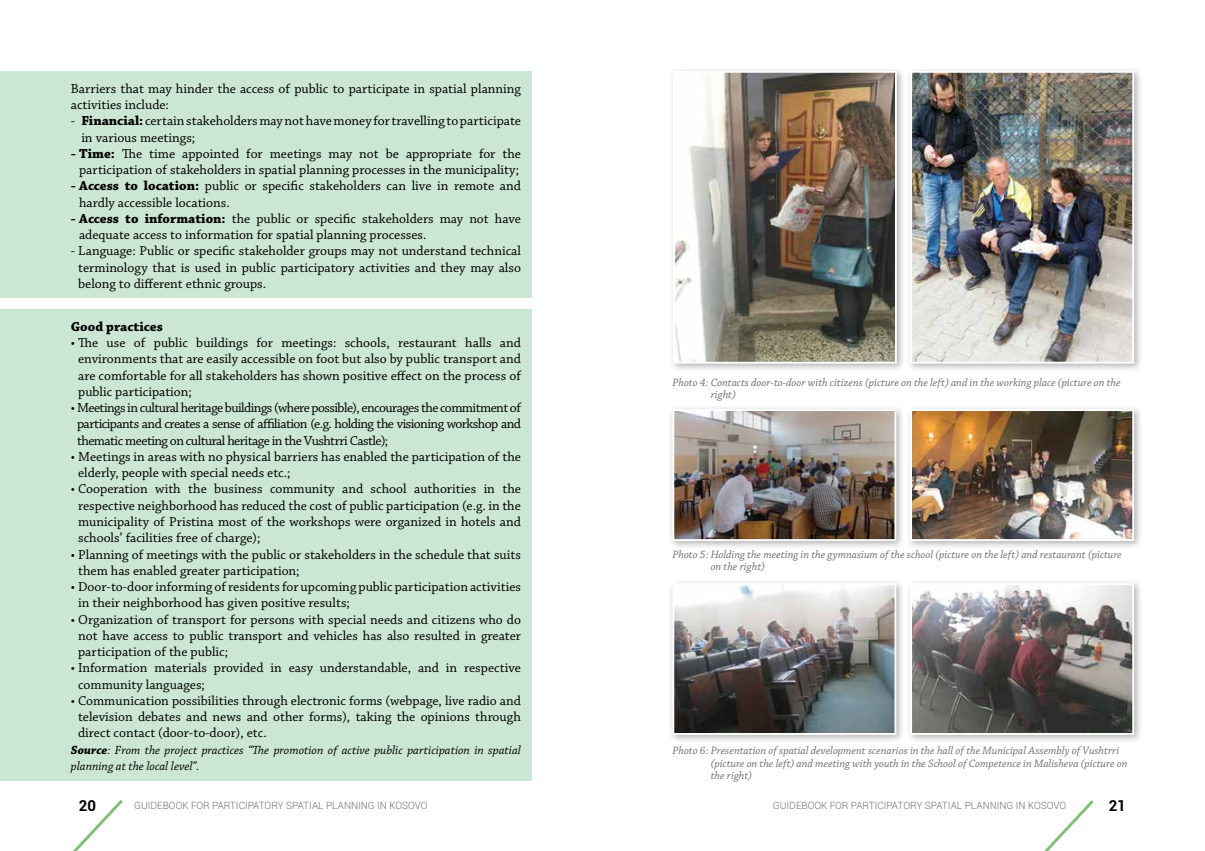
<style>
.page{position:relative;width:1205px;height:851px;background:#fff}
.page>*{position:absolute;margin:0;border:0;box-sizing:border-box;transform-origin:0 0}
.t1{font:700 15px "Roboto";color:#000}
.t2{font:13.75px/16.2px "Chaparral Pro";color:#000}
.t3{font:700 13.75px "Chaparral Pro";color:#000}
.t4{font:italic 12.5px/16.2px "Chaparral Pro";color:#000}
.t5{font:italic 11.25px/12.1px "Chaparral Pro";color:#6d6e70}
.t6{font:300 10px "Roboto";color:#6d6e70}
.s1{font-weight:700}
</style>
<div class="page">
<svg style="left:74px;top:800px;width:49px;height:50px"></svg>
<svg style="left:1045px;top:800px;width:48px;height:50px"></svg>
<svg style="left:117px;top:780px;width:29px;height:1px"></svg>
<div style="left:0;top:309px;width:531px;height:471px;background:#cbe7d3"></div>
<div style="left:668px;top:66px;width:238px;height:306px;background:#000;opacity:.3"></div>
<img style="left:676px;top:74px;width:218px;height:286px">
<div style="left:673px;top:71px;width:224px;height:292px;border:2px solid #fff"></div>
<div style="left:906px;top:66px;width:237px;height:306px;background:#000;opacity:.3"></div>
<img style="left:913px;top:74px;width:218px;height:286px">
<div style="left:910px;top:71px;width:224px;height:292px;border:2px solid #fff"></div>
<div style="left:668px;top:405px;width:238px;height:145px;background:#000;opacity:.3"></div>
<img style="left:675px;top:412px;width:218px;height:126px">
<div style="left:672px;top:409px;width:224px;height:132px;border:2px solid #fff"></div>
<div style="left:906px;top:405px;width:237px;height:145px;background:#000;opacity:.3"></div>
<img style="left:913px;top:412px;width:218px;height:126px">
<div style="left:910px;top:409px;width:224px;height:132px;border:2px solid #fff"></div>
<div style="left:668px;top:578px;width:238px;height:166px;background:#000;opacity:.3"></div>
<img style="left:675px;top:586px;width:218px;height:145px">
<div style="left:672px;top:583px;width:224px;height:151px;border:2px solid #fff"></div>
<div style="left:906px;top:578px;width:237px;height:166px;background:#000;opacity:.3"></div>
<img style="left:913px;top:586px;width:218px;height:145px">
<div style="left:910px;top:583px;width:224px;height:151px;border:2px solid #fff"></div>
<div style="left:0;top:71px;width:531px;height:227px;background:#cbe7d3"></div>
<p class="t2" style="left:71px;top:81px;width:452px">Barriers that may hinder the access of public to participate in spatial planning activities include:</p>
<p class="t2" style="left:81px;top:113px;width:441px;text-indent:-10px">- <span class="s1">Financial:</span> certain stakeholders may not have money for travelling to participate in various meetings;</p>
<p class="t2" style="left:71px;top:146px;width:452px;text-align:center"><span class="s1">- Time:</span> The time appointed for meetings may not be appropriate for the participation of stakeholders in spatial planning processes in the municipality;</p>
<p class="t2" style="left:79px;top:178px;width:443px;text-indent:-8px"><span class="s1">- Access to location:</span> public or specific stakeholders can live in remote and hardly accessible locations.</p>
<p class="t2" style="left:79px;top:211px;width:443px;text-indent:-8px"><span class="s1">- Access to information:</span> the public or specific stakeholders may not have adequate access to information for spatial planning processes.</p>
<p class="t2" style="left:78px;top:243px;width:444px;text-align:justify;text-indent:-7px">- Language: Public or specific stakeholder groups may not understand technical terminology that is used in public participatory activities and they may also belong to different ethnic groups.</p>
<p class="t3" style="left:71px;top:318px;width:93px">Good practices</p>
<p class="t2" style="left:78px;top:335px;width:444px;text-align:justify;text-indent:-7px">• The use of public buildings for meetings: schools, restaurant halls and environments that are easily accessible on foot but also by public transport and are comfortable for all stakeholders has shown positive effect on the process of public participation;</p>
<p class="t2" style="left:77px;top:400px;width:445px;text-align:justify;text-indent:-6px">• Meetings in cultural heritage buildings (where possible), encourages the commitment of participants and creates a sense of affiliation (e.g. holding the visioning workshop and thematic meeting on cultural heritage in the Vushtrri Castle);</p>
<p class="t2" style="left:78px;top:449px;width:444px;text-indent:-7px">• Meetings in areas with no physical barriers has enabled the participation of the elderly, people with special needs etc.;</p>
<p class="t2" style="left:78px;top:481px;width:444px;text-align:justify;text-indent:-7px">• Cooperation with the business community and school authorities in the respective neighborhood has reduced the cost of public participation (e.g. in the municipality of Pristina most of the workshops were organized in hotels and schools’ facilities free of charge);</p>
<p class="t2" style="left:78px;top:546px;width:444px;text-indent:-7px">• Planning of meetings with the public or stakeholders in the schedule that suits them has enabled greater participation;</p>
<p class="t2" style="left:78px;top:579px;width:444px;text-indent:-7px">• Door-to-door informing of residents for upcoming public participation activities in their neighborhood has given positive results;</p>
<p class="t2" style="left:78px;top:611px;width:444px;text-align:justify;text-indent:-7px">• Organization of transport for persons with special needs and citizens who do not have access to public transport and vehicles has also resulted in greater participation of the public;</p>
<p class="t2" style="left:78px;top:660px;width:444px;text-indent:-7px">• Information materials provided in easy understandable, and in respective community languages;</p>
<p class="t2" style="left:78px;top:692px;width:444px;text-align:justify;text-indent:-7px">• Communication possibilities through electronic forms (webpage, live radio and television debates and news and other forms), taking the opinions through direct contact (door-to-door), etc.</p>
<p class="t4" style="left:71px;top:742px;width:452px"><span class="s1">Source</span>: From the project practices “The promotion of active public participation in spatial planning at the local level”.</p>
<p class="t5" style="left:711px;top:376px;width:411px;text-indent:-38px">Photo 4: Contacts door-to-door with citizens (picture on the left) and in the working place (picture on the right)</p>
<p class="t5" style="left:711px;top:549px;width:413px;text-indent:-38px">Photo 5: Holding the meeting in the gymnasium of the school (picture on the left) and restaurant (picture on the right)</p>
<p class="t5" style="left:711px;top:745px;width:418px;text-indent:-38px">Photo 6: Presentation of spatial development scenarios in the hall of the Municipal Assembly of Vushtrri (picture on the left) and meeting with youth in the School of Competence in Malisheva (picture on the right)</p>
<p class="t1" style="left:79px;top:794px;width:19px">20</p>
<p class="t6" style="left:134px;top:798px;width:295px">GUIDEBOOK FOR PARTICIPATORY SPATIAL PLANNING IN KOSOVO</p>
<p class="t6" style="left:773px;top:798px;width:295px">GUIDEBOOK FOR PARTICIPATORY SPATIAL PLANNING IN KOSOVO</p>
<p class="t1" style="left:1108px;top:794px;width:19px">21</p>
</div>
